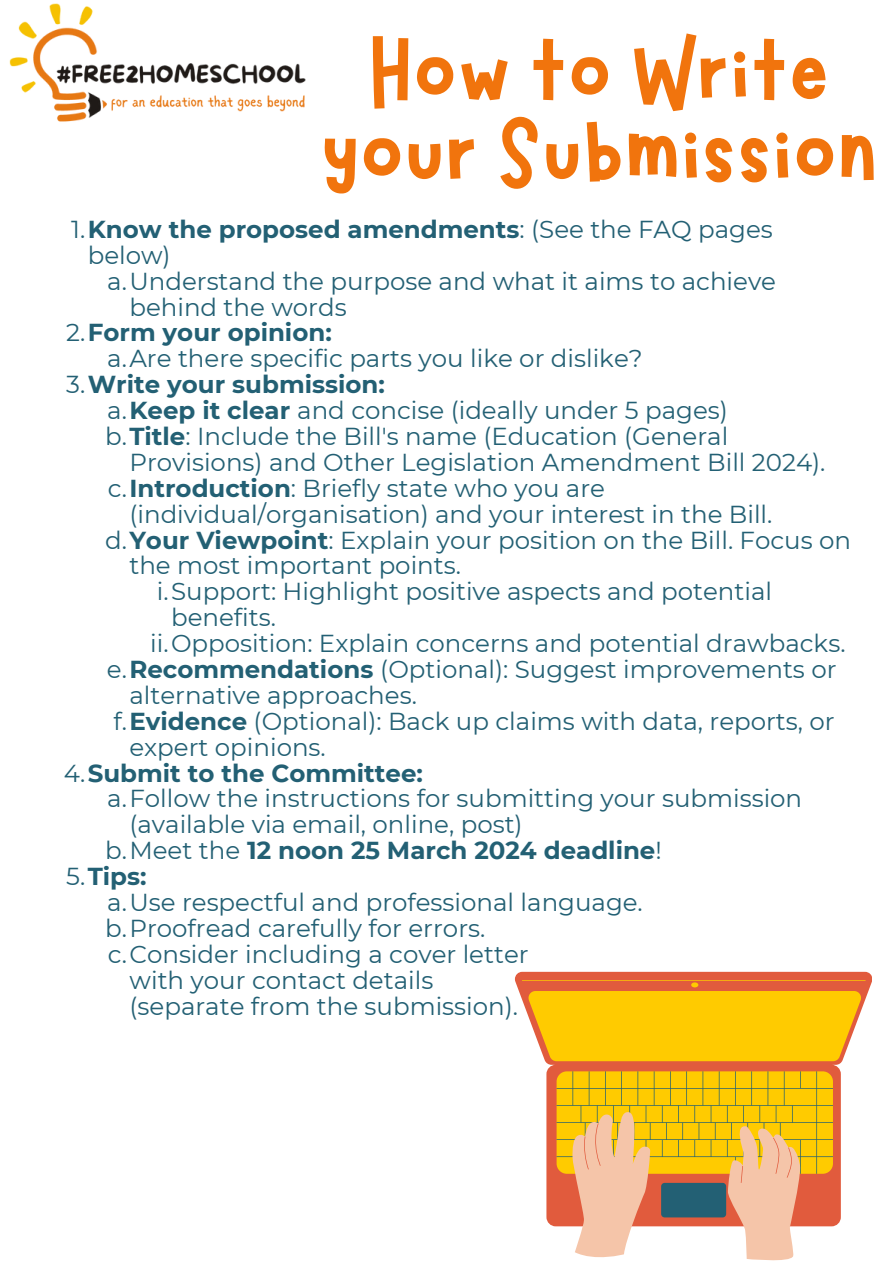
<style>
.page{position:relative;width:894px;height:1264px;background:#fff}
.page>*{position:absolute;margin:0;border:0;box-sizing:border-box;transform-origin:0 0}
.t1{font:104.25px/81px "Marykate";color:#f1740d;text-align:center}
.t2{font:24.45px/25.8px "Montserrat";color:#236074}
.t3{font:700 24.45px/25.8px "Montserrat";color:#236074}
.s1{font-weight:400}
.s2{font-weight:700}
</style>
<div class="page">
<img style="left:9px;top:3px;width:297px;height:119px">
<svg style="left:514px;top:971px;width:357px;height:255px"></svg>
<svg style="left:522px;top:980px;width:343px;height:193px;fill:#ffcb00"></svg>
<svg style="left:556px;top:1071px;width:276px;height:190px;background:#e8ba5f"></svg>
<p class="t1" style="left:320px;top:21px;width:559px">How to Write your Submission</p>
<h1 class="t3" style="left:88px;top:216px;width:686px;text-indent:-16px"><span class="s1">1.</span>Know the proposed amendments<span class="s1">: (See the FAQ pages below)</span></h1>
<p class="t2" style="left:129px;top:268px;width:648px;text-indent:-22px">a.Understand the purpose and what it aims to achieve behind the words</p>
<p class="t3" style="left:66px;top:320px;width:267px"><span class="s1">2.</span>Form your opinion:</p>
<p class="t2" style="left:107px;top:345px;width:536px">a.Are there specific parts you like or dislike?</p>
<p class="t3" style="left:66px;top:371px;width:320px"><span class="s1">3.</span>Write your submission:</p>
<p class="t2" style="left:107px;top:397px;width:622px">a.<span class="s2">Keep it clear</span> and concise (ideally under 5 pages)</p>
<p class="t2" style="left:129px;top:423px;width:697px;text-indent:-24px">b.<span class="s2">Title</span>: Include the Bill's name (Education (General<br>Provisions) and Other Legislation Amendment Bill 2024).</p>
<p class="t2" style="left:129px;top:475px;width:644px;text-indent:-21px">c.<span class="s2">Introduction</span>: Briefly state who you are (individual/organisation) and your interest in the Bill.</p>
<p class="t2" style="left:129px;top:527px;width:723px;text-indent:-24px">d.<span class="s2">Your Viewpoint</span>: Explain your position on the Bill. Focus on the most important points.</p>
<p class="t2" style="left:171px;top:578px;width:602px;text-indent:-14px">i.Support: Highlight positive aspects and potential benefits.</p>
<p class="t2" style="left:150px;top:630px;width:696px">ii.Opposition: Explain concerns and potential drawbacks.</p>
<p class="t2" style="left:129px;top:656px;width:708px;text-indent:-22px">e.<span class="s2">Recommendations</span> (Optional): Suggest improvements or alternative approaches.</p>
<p class="t2" style="left:129px;top:708px;width:706px;text-indent:-16px">f.<span class="s2">Evidence</span> (Optional): Back up claims with data, reports, or expert opinions.</p>
<p class="t3" style="left:64px;top:759px;width:360px"><span class="s1">4.</span>Submit to the Committee:</p>
<p class="t2" style="left:129px;top:785px;width:674px;text-indent:-22px">a.Follow the instructions for submitting your submission (available via email, online, post)</p>
<p class="t3" style="left:105px;top:837px;width:558px"><span class="s1">b.Meet the</span> 12 noon 25 March 2024 deadline<span class="s1">!</span></p>
<p class="t3" style="left:66px;top:863px;width:82px"><span class="s1">5.</span>Tips:</p>
<p class="t2" style="left:107px;top:889px;width:537px">a.Use respectful and professional language.</p>
<p class="t2" style="left:105px;top:915px;width:381px">b.Proofread carefully for errors.</p>
<p class="t2" style="left:108px;top:941px;width:422px">c.Consider including a cover letter</p>
<p class="t2" style="left:129px;top:966px;width:305px">with your contact details</p>
<p class="t2" style="left:129px;top:992px;width:390px">(separate from the submission).</p>
</div>
